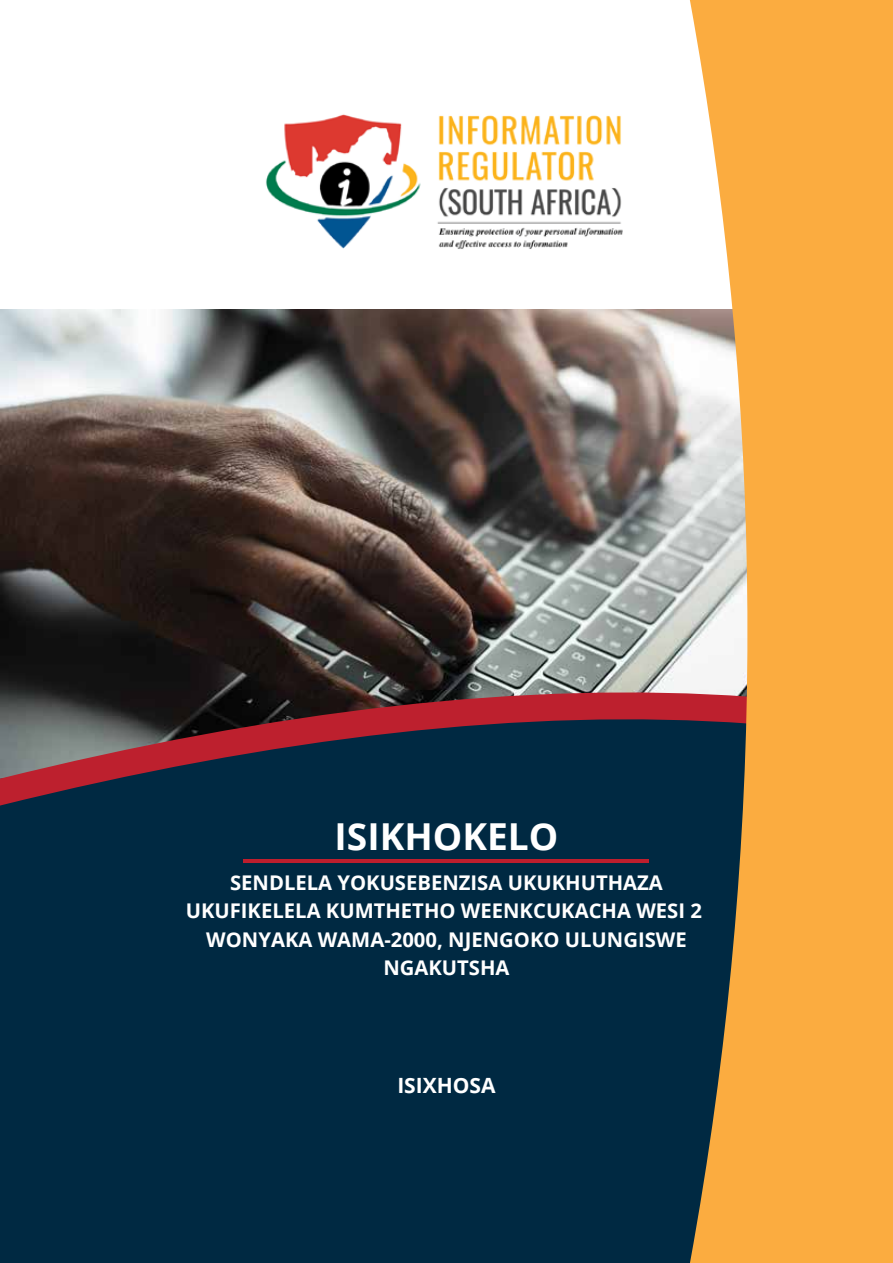
<style>
.page{position:relative;width:893px;height:1263px;background:#fff}
.page>*{position:absolute;margin:0;border:0;box-sizing:border-box;transform-origin:0 0}
.t1{font:700 37.2px "Open Sans";color:#fff}
.t2{font:700 21px "Open Sans";color:#fff}
.t3{font:700 20.25px/28.5px "Open Sans";color:#fff;text-align:center}
</style>
<div class="page">
<img style="left:0;top:310px;width:690px;height:370px">
<div style="left:0;top:806px;width:690px;height:457px;background:#002942"></div>
<svg style="left:0;top:680px;width:690px;height:126px;background:#3e303e"></svg>
<hr style="left:244px;top:860px;width:405px;height:3px;background:#be1e2d">
<svg style="left:690px;top:0;width:203px;height:1263px;background:#e5a752"></svg>
<img style="left:266px;top:114px;width:357px;height:135px">
<h1 class="t1" style="left:335px;top:810px;width:225px">ISIKHOKELO</h1>
<p class="t3" style="left:186px;top:867px;width:518px">SENDLELA YOKUSEBENZISA UKUKHUTHAZA UKUFIKELELA KUMTHETHO WEENKCUKACHA WESI 2<br>WONYAKA WAMA-2000, NJENGOKO ULUNGISWE NGAKUTSHA</p>
<p class="t2" style="left:397px;top:1070px;width:100px">ISIXHOSA</p>
</div>
